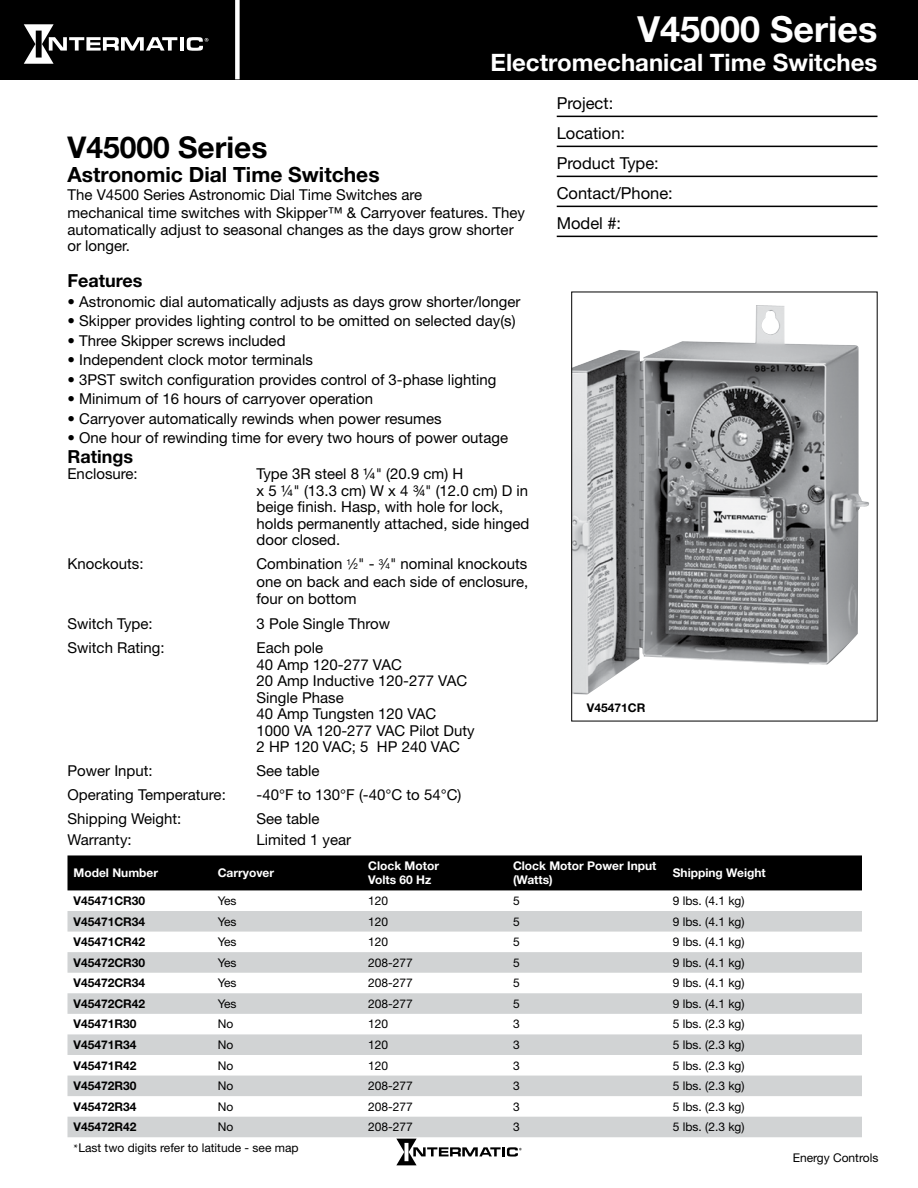
<style>
.page{position:relative;width:918px;height:1188px;background:#fff}
.page>*{position:absolute;margin:0;border:0;box-sizing:border-box;transform-origin:0 0}
.t1{font:700 36px "Helvetica Neue LT Std";color:#fff}
.t2{font:700 30px "Helvetica Neue LT Std";color:#000}
.t3{font:700 24px "Helvetica Neue LT Std";color:#fff}
.t4{font:700 21px "Helvetica Neue LT Std";color:#000}
.t5{font:700 18px "Helvetica Neue LT Std";color:#000}
.t6{font:16.5px/30px "Helvetica Neue LT Std";color:#000}
.t7{font:15px/16.5px "Helvetica Neue LT Std";color:#000}
.t8{font:12px "Helvetica Neue LT Std";color:#000}
.t9{font:700 12px "Helvetica Neue LT Std";color:#000}
.t10{font:700 12px/14.4px "Helvetica Neue LT Std";color:#fff}
.s1{font-size:8.25px}
.s2{font-family:"Minion Pro"}
</style>
<div class="page">
<svg style="left:396px;top:1139px;width:126px;height:26px"></svg>
<div style="left:0;top:0;width:918px;height:80px;background:#000"></div>
<hr style="left:180px;top:37px;width:4px;height:14px;background:#fff">
<svg style="left:187px;top:37px;width:21px;height:14px"></svg>
<svg style="left:24px;top:24px;width:153px;height:40px"></svg>
<div style="left:235px;top:0;width:5px;height:79px;background:#fff"></div>
<hr style="left:557px;top:116px;width:321px;height:1px;background:#000">
<hr style="left:557px;top:146px;width:321px;height:1px;background:#000">
<hr style="left:557px;top:176px;width:321px;height:1px;background:#000">
<hr style="left:557px;top:206px;width:321px;height:1px;background:#000">
<hr style="left:557px;top:236px;width:321px;height:1px;background:#000">
<div style="left:68px;top:855px;width:794px;height:35px;background:#000"></div>
<svg style="left:68px;top:911px;width:794px;height:226px;fill:#d1d3d4"></svg>
<img style="left:573px;top:305px;width:296px;height:390px">
<h1 class="t1" style="left:637px;top:7px;width:242px">V45000 Series</h1>
<h3 class="t3" style="left:490px;top:48px;width:388px">Electromechanical Time Switches</h3>
<p class="t6" style="left:557px;top:88px;width:118px">Project:<br>Location:<br>Product Type:<br>Contact/Phone:<br>Model #:</p>
<h2 class="t2" style="left:68px;top:129px;width:202px">V45000 Series</h2>
<h3 class="t4" style="left:68px;top:162px;width:314px">Astronomic Dial Time Switches</h3>
<p class="t7" style="left:68px;top:186px;width:459px;line-height:18px">The V4500 Series Astronomic Dial Time Switches are<br>mechanical time switches with Skipper™ &amp; Carryover features. They</p>
<p class="t7" style="left:68px;top:221px;width:448px">automatically adjust to seasonal changes as the days grow shorter or longer.</p>
<p class="t5" style="left:68px;top:270px;width:77px">Features</p>
<p class="t7" style="left:68px;top:293px;width:455px">• Astronomic dial automatically adjusts as days grow shorter/longer</p>
<p class="t7" style="left:68px;top:313px;width:450px">• Skipper provides lighting control to be omitted on selected day(s)</p>
<p class="t7" style="left:68px;top:332px;width:220px">• Three Skipper screws included</p>
<p class="t7" style="left:68px;top:352px;width:247px">• Independent clock motor terminals</p>
<p class="t7" style="left:68px;top:371px;width:430px">• 3PST switch configuration provides control of 3-phase lighting</p>
<p class="t7" style="left:68px;top:391px;width:307px">• Minimum of 16 hours of carryover operation</p>
<p class="t7" style="left:68px;top:410px;width:376px">• Carryover automatically rewinds when power resumes</p>
<p class="t7" style="left:68px;top:430px;width:442px">• One hour of rewinding time for every two hours of power outage</p>
<p class="t5" style="left:68px;top:445px;width:67px">Ratings</p>
<p class="t7" style="left:68px;top:466px;width:72px">Enclosure:</p>
<p class="t7" style="left:256px;top:466px;width:274px">Type 3R steel 8 ¼" (20.9 cm) H<br>x 5 ¼" (13.3 cm) W x 4 ¾" (12.0 cm) D in beige finish. Hasp, with hole for lock, holds permanently attached, side hinged door closed.</p>
<p class="t7" style="left:68px;top:556px;width:78px">Knockouts:</p>
<p class="t7" style="left:256px;top:555px;width:273px;line-height:18px">Combination <sup>1</sup>⁄<span class="s1">2</span>" - <sup>3</sup>⁄<span class="s1">4</span>" nominal knockouts one on back and each side of enclosure,</p>
<p class="t7" style="left:257px;top:590px;width:102px">four on bottom</p>
<p class="t7" style="left:68px;top:616px;width:87px">Switch Type:</p>
<p class="t7" style="left:257px;top:616px;width:135px">3 Pole Single Throw</p>
<p class="t7" style="left:68px;top:640px;width:99px">Switch Rating:</p>
<p class="t7" style="left:257px;top:640px;width:220px">Each pole<br>40 Amp 120-277 VAC<br>20 Amp Inductive 120-277 VAC<br>Single Phase<br>40 Amp Tungsten 120 VAC<br>1000 VA 120-277 VAC Pilot Duty<br>2 HP 120 VAC; 5 HP 240 VAC</p>
<p class="t7" style="left:68px;top:763px;width:87px">Power Input:</p>
<p class="t7" style="left:257px;top:763px;width:65px">See table</p>
<p class="t7" style="left:68px;top:787px;width:160px">Operating Temperature:</p>
<p class="t7" style="left:257px;top:787px;width:206px">-40°F to 130°F (-40°C to 54°C)</p>
<p class="t7" style="left:68px;top:811px;width:115px">Shipping Weight:</p>
<p class="t7" style="left:257px;top:811px;width:65px">See table</p>
<p class="t7" style="left:68px;top:832px;width:66px">Warranty:</p>
<p class="t7" style="left:257px;top:832px;width:96px">Limited 1 year</p>
<p class="t10" style="left:74px;top:866px;width:86px">Model Number</p>
<p class="t10" style="left:218px;top:866px;width:58px">Carryover</p>
<p class="t10" style="left:368px;top:858px;width:72px">Clock Motor<br>Volts 60 Hz</p>
<p class="t10" style="left:513px;top:858px;width:145px">Clock Motor Power Input (Watts)</p>
<p class="t10" style="left:673px;top:866px;width:95px">Shipping Weight</p>
<p class="t9" style="left:74px;top:893px;width:73px">V45471CR30</p>
<p class="t8" style="left:218px;top:894px;width:20px">Yes</p>
<p class="t8" style="left:368px;top:894px;width:22px">120</p>
<p class="t8" style="left:513px;top:894px;width:8px">5</p>
<p class="t8" style="left:673px;top:894px;width:73px">9 lbs. (4.1 kg)</p>
<p class="t9" style="left:74px;top:914px;width:73px">V45471CR34</p>
<p class="t8" style="left:218px;top:914px;width:20px">Yes</p>
<p class="t8" style="left:368px;top:914px;width:22px">120</p>
<p class="t8" style="left:513px;top:914px;width:8px">5</p>
<p class="t8" style="left:673px;top:914px;width:73px">9 lbs. (4.1 kg)</p>
<p class="t9" style="left:74px;top:934px;width:73px">V45471CR42</p>
<p class="t8" style="left:218px;top:935px;width:20px">Yes</p>
<p class="t8" style="left:368px;top:935px;width:22px">120</p>
<p class="t8" style="left:513px;top:935px;width:8px">5</p>
<p class="t8" style="left:673px;top:935px;width:73px">9 lbs. (4.1 kg)</p>
<p class="t9" style="left:74px;top:955px;width:73px">V45472CR30</p>
<p class="t8" style="left:218px;top:955px;width:20px">Yes</p>
<p class="t8" style="left:368px;top:955px;width:46px">208-277</p>
<p class="t8" style="left:513px;top:955px;width:8px">5</p>
<p class="t8" style="left:673px;top:955px;width:73px">9 lbs. (4.1 kg)</p>
<p class="t9" style="left:74px;top:976px;width:73px">V45472CR34</p>
<p class="t8" style="left:218px;top:976px;width:20px">Yes</p>
<p class="t8" style="left:368px;top:976px;width:46px">208-277</p>
<p class="t8" style="left:513px;top:976px;width:8px">5</p>
<p class="t8" style="left:673px;top:976px;width:73px">9 lbs. (4.1 kg)</p>
<p class="t9" style="left:74px;top:996px;width:73px">V45472CR42</p>
<p class="t8" style="left:218px;top:996px;width:20px">Yes</p>
<p class="t8" style="left:368px;top:996px;width:46px">208-277</p>
<p class="t8" style="left:513px;top:996px;width:8px">5</p>
<p class="t8" style="left:673px;top:996px;width:73px">9 lbs. (4.1 kg)</p>
<p class="t9" style="left:74px;top:1017px;width:64px">V45471R30</p>
<p class="t8" style="left:218px;top:1017px;width:17px">No</p>
<p class="t8" style="left:368px;top:1017px;width:22px">120</p>
<p class="t8" style="left:513px;top:1017px;width:8px">3</p>
<p class="t8" style="left:673px;top:1017px;width:73px">5 lbs. (2.3 kg)</p>
<p class="t9" style="left:74px;top:1037px;width:64px">V45471R34</p>
<p class="t8" style="left:218px;top:1038px;width:17px">No</p>
<p class="t8" style="left:368px;top:1038px;width:22px">120</p>
<p class="t8" style="left:513px;top:1038px;width:8px">3</p>
<p class="t8" style="left:673px;top:1038px;width:73px">5 lbs. (2.3 kg)</p>
<p class="t9" style="left:74px;top:1058px;width:64px">V45471R42</p>
<p class="t8" style="left:218px;top:1058px;width:17px">No</p>
<p class="t8" style="left:368px;top:1058px;width:22px">120</p>
<p class="t8" style="left:513px;top:1058px;width:8px">3</p>
<p class="t8" style="left:673px;top:1058px;width:73px">5 lbs. (2.3 kg)</p>
<p class="t9" style="left:74px;top:1078px;width:64px">V45472R30</p>
<p class="t8" style="left:218px;top:1079px;width:17px">No</p>
<p class="t8" style="left:368px;top:1079px;width:46px">208-277</p>
<p class="t8" style="left:513px;top:1079px;width:8px">3</p>
<p class="t8" style="left:673px;top:1079px;width:73px">5 lbs. (2.3 kg)</p>
<p class="t9" style="left:74px;top:1099px;width:64px">V45472R34</p>
<p class="t8" style="left:218px;top:1099px;width:17px">No</p>
<p class="t8" style="left:368px;top:1099px;width:46px">208-277</p>
<p class="t8" style="left:513px;top:1099px;width:8px">3</p>
<p class="t8" style="left:673px;top:1099px;width:73px">5 lbs. (2.3 kg)</p>
<p class="t9" style="left:74px;top:1120px;width:64px">V45472R42</p>
<p class="t8" style="left:218px;top:1120px;width:17px">No</p>
<p class="t8" style="left:368px;top:1120px;width:46px">208-277</p>
<p class="t8" style="left:513px;top:1120px;width:8px">3</p>
<p class="t8" style="left:673px;top:1120px;width:73px">5 lbs. (2.3 kg)</p>
<p class="t8" style="left:74px;top:1141px;width:227px"><span class="s2">*</span>Last two digits refer to latitude - see map</p>
<p class="t9" style="left:587px;top:700px;width:60px">V45471CR</p>
<p class="t8" style="left:793px;top:1151px;width:87px">Energy Controls</p>
</div>
